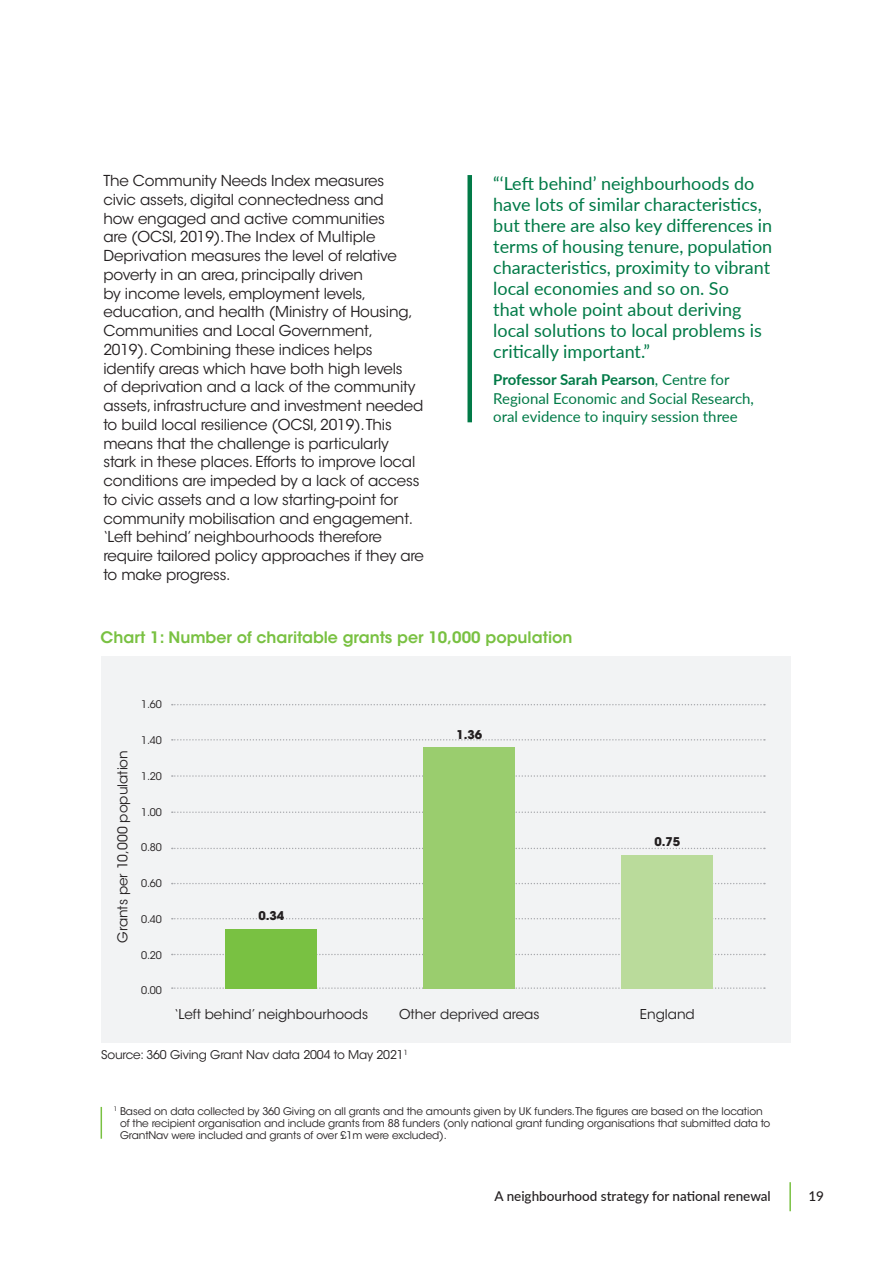
<style>
.page{position:relative;width:893px;height:1263px;background:#fff}
.page>*{position:absolute;margin:0;border:0;box-sizing:border-box;transform-origin:0 0}
.t1{font:18px/21px "Lato";color:#017a47}
.t2{font:600 15.75px "ITC Avant Garde Std";color:#79c142}
.t3{font:15px/18.8px "ITC Avant Garde Std";letter-spacing:-.01em;color:#231f20}
.t4{font:15px/18.8px "Lato";color:#017a47}
.t5{font:13.5px "ITC Avant Garde Std";color:#231f20}
.t6{font:500 13.5px "Lato";color:#231f20}
.t7{font:12px "ITC Avant Garde Std";letter-spacing:-.01em;color:#231f20}
.t8{font:700 12px "ITC Avant Garde Std";color:#231f20}
.t9{font:10.5px/12px "ITC Avant Garde Std";letter-spacing:-.01em;color:#231f20}
.s1{font-weight:700}
</style>
<div class="page">
<hr style="left:789px;top:1182px;width:2px;height:29px;background:#79c142">
<hr style="left:101px;top:1107px;width:1px;height:32px;background:#79c142">
<div style="left:467px;top:175px;width:5px;height:247px;background:#017a47"></div>
<div style="left:102px;top:656px;width:689px;height:386px;background:#f2f3f4"></div>
<svg style="left:172px;top:918px;width:593px;height:1px"></svg>
<svg style="left:172px;top:954px;width:593px;height:1px"></svg>
<svg style="left:172px;top:739px;width:593px;height:1px"></svg>
<svg style="left:172px;top:883px;width:593px;height:1px"></svg>
<svg style="left:172px;top:811px;width:593px;height:2px"></svg>
<svg style="left:172px;top:848px;width:593px;height:1px"></svg>
<svg style="left:172px;top:775px;width:593px;height:2px"></svg>
<svg style="left:172px;top:987px;width:593px;height:2px"></svg>
<svg style="left:172px;top:704px;width:593px;height:1px"></svg>
<div style="left:226px;top:929px;width:91px;height:60px;background:#79c142"></div>
<div style="left:424px;top:748px;width:91px;height:241px;background:#9acd6e"></div>
<div style="left:621px;top:855px;width:92px;height:134px;background:#badb9b"></div>
<p class="t3" style="left:103px;top:172px;width:322px">The Community Needs Index measures<br>civic assets, digital connectedness and<br>how engaged and active communities<br>are (OCSI, 2019).The Index of Multiple Deprivation measures the level of relative poverty in an area, principally driven<br>by income levels, employment levels, education, and health (Ministry of Housing, Communities and Local Government,<br>2019). Combining these indices helps identify areas which have both high levels<br>of deprivation and a lack of the community assets, infrastructure and investment needed to build local resilience (OCSI, 2019).This means that the challenge is particularly stark in these places. Efforts to improve local conditions are impeded by a lack of access to civic assets and a low starting-point for community mobilisation and engagement. ‘Left behind’ neighbourhoods therefore require tailored policy approaches if they are to make progress.</p>
<p class="t1" style="left:493px;top:172px;width:280px">“‘Left behind’ neighbourhoods do have lots of similar characteristics, but there are also key differences in terms of housing tenure, population characteristics, proximity to vibrant local economies and so on. So<br>that whole point about deriving local solutions to local problems is critically important.”</p>
<p class="t4" style="left:493px;top:369px;width:262px"><span class="s1">Professor Sarah Pearson</span>, Centre for<br>Regional Economic and Social Research, oral evidence to inquiry session three</p>
<p class="t2" style="left:101px;top:628px;width:473px">Chart 1: Number of charitable grants per 10,000 population</p>
<p class="t5" style="left:114px;top:943px;width:194px;rotate:-90deg">Grants per 10,000 population</p>
<p class="t9" style="left:141px;top:699px;width:22px">1.60</p>
<p class="t9" style="left:141px;top:734px;width:22px">1.40</p>
<p class="t9" style="left:141px;top:770px;width:22px">1.20</p>
<p class="t9" style="left:141px;top:806px;width:22px">1.00</p>
<p class="t9" style="left:141px;top:842px;width:22px">0.80</p>
<p class="t9" style="left:141px;top:877px;width:22px">0.60</p>
<p class="t9" style="left:141px;top:913px;width:22px">0.40</p>
<p class="t9" style="left:141px;top:949px;width:22px">0.20</p>
<p class="t9" style="left:141px;top:985px;width:22px">0.00</p>
<p class="t8" style="left:259px;top:911px;width:27px">0.34</p>
<p class="t8" style="left:456px;top:729px;width:27px">1.36</p>
<p class="t8" style="left:654px;top:837px;width:27px">0.75</p>
<p class="t5" style="left:175px;top:1005px;width:195px">‘Left behind’ neighbourhoods</p>
<p class="t5" style="left:399px;top:1005px;width:142px">Other deprived areas</p>
<p class="t5" style="left:640px;top:1005px;width:57px">England</p>
<p class="t7" style="left:101px;top:1047px;width:308px">Source: 360 Giving Grant Nav data 2004 to May 2021<sup>1</sup></p>
<p class="t9" style="left:120px;top:1105px;width:652px;text-indent:-6px"><sup>1</sup> Based on data collected by 360 Giving on all grants and the amounts given by UK funders.The figures are based on the location of the recipient organisation and include grants from 88 funders (only national grant funding organisations that submitted data to<br>GrantNav were included and grants of over £1m were excluded).</p>
<p class="t6" style="left:494px;top:1186px;width:278px">A neighbourhood strategy for national renewal</p>
<p class="t6" style="left:808px;top:1188px;width:17px">19</p>
</div>
